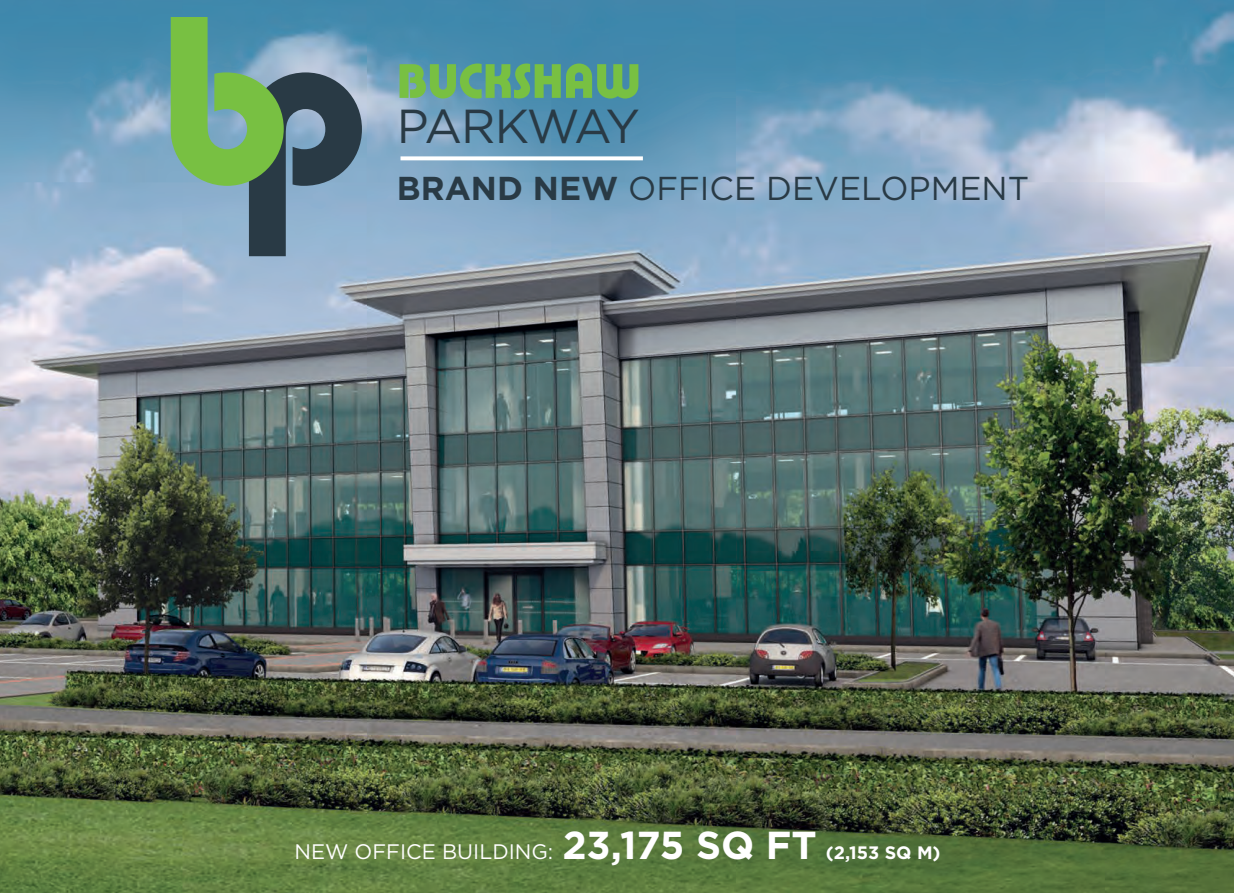
<style>
.page{position:relative;width:1234px;height:893px;background:#fff}
.page>*{position:absolute;margin:0;border:0;box-sizing:border-box;transform-origin:0 0}
.t1{font:50.55px "Pump Demi Bold Plain";color:#78c042}
.t2{font:47.7px "Gotham";letter-spacing:-.07em;color:#293a45}
.t3{font:33.15px "Gotham";color:#293a45}
.t4{font:21px "Gotham";color:#fff}
.s1{font-weight:700}
.s2{font-weight:700;font-size:39px}
.s3{font-weight:700;font-size:18px}
</style>
<div class="page">
<img style="left:0;top:0;width:1233px;height:893px">
<svg style="left:171px;top:17px;width:191px;height:239px;background:#6d988c"></svg>
<svg style="left:400px;top:156px;width:242px;height:4px"></svg>
<h1 class="t1" style="left:397px;top:47px;width:245px">BUCKSHAW</h1>
<h2 class="t2" style="left:397px;top:100px;width:244px">PARKWAY</h2>
<h3 class="t3" style="left:397px;top:170px;width:633px"><span class="s1">BRAND NEW</span> OFFICE DEVELOPMENT</h3>
<p class="t4" style="left:294px;top:840px;width:647px">NEW OFFICE BUILDING: <span class="s2">23,175 SQ FT</span> <span class="s3">(2,153 SQ M)</span></p>
</div>
